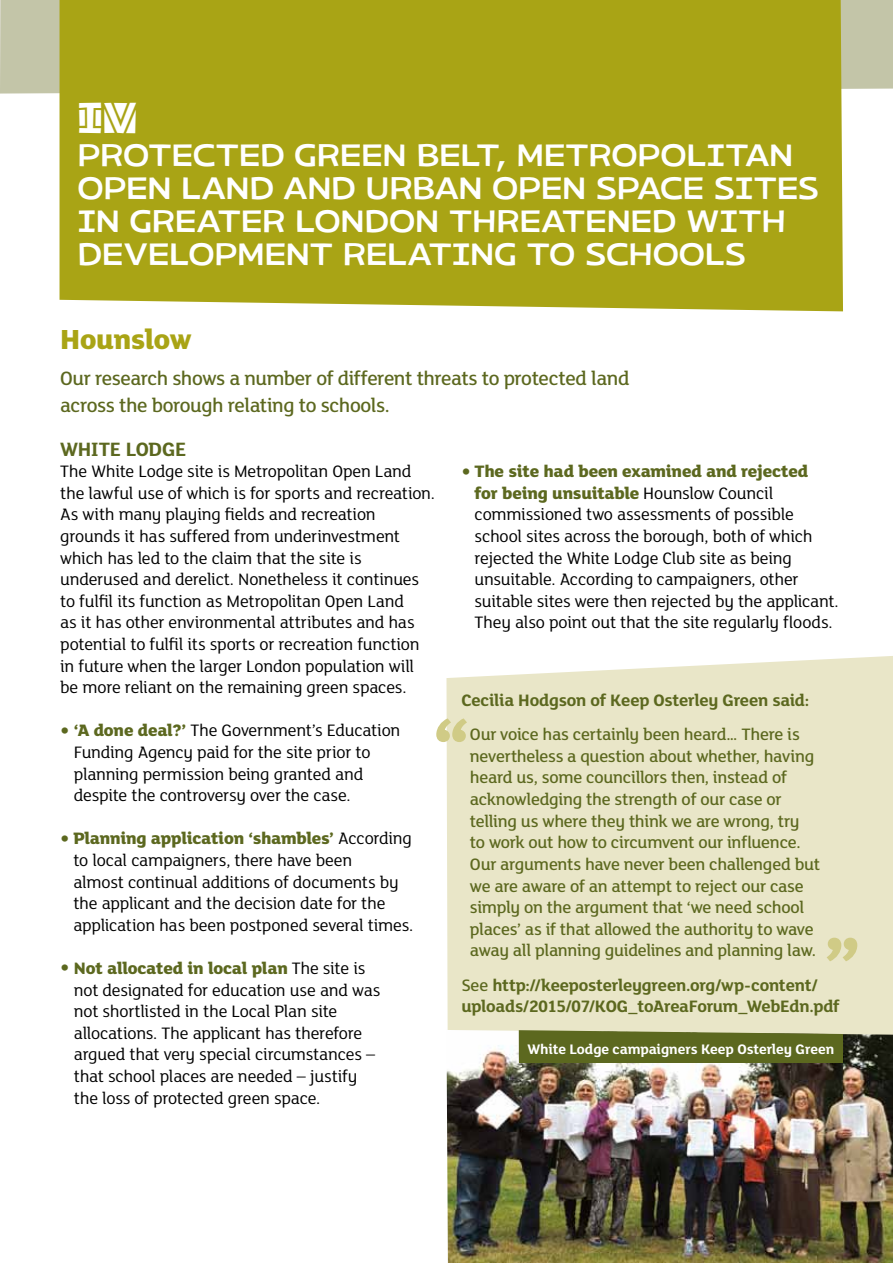
<style>
.page{position:relative;width:893px;height:1263px;background:#fff}
.page>*{position:absolute;margin:0;border:0;box-sizing:border-box;transform-origin:0 0}
.t1{font:42px "Rustic";color:#fff}
.t2{font:30px/33px "Rustic Open";letter-spacing:-.01em;color:#fff}
.t3{font:800 30px "FS Lola";letter-spacing:-.01em;color:#a9a415}
.t4{font:500 21px/27px "FS Lola";letter-spacing:-.025em;color:#5c681f}
.t5{font:700 21px "FS Lola";letter-spacing:-.01em;color:#5c681f}
.t6{font:18px/21.6px "FS Lola";letter-spacing:-.015em;color:#000}
.t7{font:500 18px/21.6px "FS Lola";letter-spacing:-.02em;color:#5c681f}
.t8{font:700 18px/21.6px "FS Lola";letter-spacing:-.015em;color:#5c681f}
.t9{font:700 15px "FS Lola";letter-spacing:-.005em;color:#fff}
.s1{font-weight:800;font-size:24px;color:#5c681f}
.s2{font-weight:800;color:#5c681f}
.s3{font-weight:500}
</style>
<div class="page">
<div style="left:1px;top:0;width:892px;height:94px;background:#c3c5a8"></div>
<hr style="left:0;top:0;width:1px;height:94px;background:#cfc7c0">
<div style="left:446px;top:656px;width:447px;height:374px;background:#e9e6c8"></div>
<div style="left:60px;top:0;width:783px;height:311px;background:#a9a415"></div>
<img style="left:446px;top:1030px;width:447px;height:233px">
<svg style="left:436px;top:718px;width:31px;height:24px"></svg>
<svg style="left:827px;top:938px;width:30px;height:23px"></svg>
<svg style="left:519px;top:1030px;width:324px;height:4px"></svg>
<div style="left:519px;top:1034px;width:324px;height:28px;background:#5c681f"></div>
<h1 class="t1" style="left:78px;top:99px;width:62px">IV</h1>
<h2 class="t2" style="left:78px;top:140px;width:740px">PROTECTED GREEN BELT, METROPOLITAN OPEN LAND AND URBAN OPEN SPACE SITES IN GREATER LONDON THREATENED WITH DEVELOPMENT RELATING TO SCHOOLS</h2>
<h2 class="t3" style="left:60px;top:319px;width:133px">Hounslow</h2>
<p class="t4" style="left:60px;top:364px;width:571px">Our research shows a number of different threats to protected land across the borough relating to schools.</p>
<p class="t5" style="left:60px;top:434px;width:115px">White Lodge</p>
<p class="t6" style="left:60px;top:460px;width:376px">The White Lodge site is Metropolitan Open Land the lawful use of which is for sports and recreation.<br>As with many playing fields and recreation grounds it has suffered from underinvestment which has led to the claim that the site is underused and derelict. Nonetheless it continues to fulfil its function as Metropolitan Open Land<br>as it has other environmental attributes and has potential to fulfil its sports or recreation function in future when the larger London population will be more reliant on the remaining green spaces.</p>
<p class="t6" style="left:74px;top:719px;width:328px;text-indent:-14px"><span class="s1">•</span> <span class="s2">‘A done deal?’</span> The Government’s Education Funding Agency paid for the site prior to planning permission being granted and despite the controversy over the case.</p>
<p class="t6" style="left:73px;top:827px;width:342px;text-indent:-13px"><span class="s1">•</span> <span class="s2">Planning application ‘shambles’</span> According to local campaigners, there have been<br>almost continual additions of documents by the applicant and the decision date for the application has been postponed several times.</p>
<p class="t6" style="left:74px;top:956px;width:308px;text-indent:-14px"><span class="s1">•</span> <span class="s2">Not allocated in local plan</span> The site is not designated for education use and was not shortlisted in the Local Plan site allocations. The applicant has therefore argued that very special circumstances – that school places are needed – justify the loss of protected green space.</p>
<p class="t6" style="left:475px;top:460px;width:366px;text-indent:-13px"><span class="s1">•</span> <span class="s2">The site had been examined and rejected<br>for being unsuitable</span> Hounslow Council commissioned two assessments of possible school sites across the borough, both of which rejected the White Lodge Club site as being unsuitable. According to campaigners, other suitable sites were then rejected by the applicant.<br>They also point out that the site regularly floods.</p>
<p class="t8" style="left:461px;top:688px;width:349px">Cecilia Hodgson of Keep Osterley Green said:</p>
<p class="t7" style="left:470px;top:723px;width:352px">Our voice has certainly been heard… There is nevertheless a question about whether, having heard us, some councillors then, instead of acknowledging the strength of our case or telling us where they think we are wrong, try<br>to work out how to circumvent our influence.<br>Our arguments have never been challenged but we are aware of an attempt to reject our case simply on the argument that ‘we need school places’ as if that allowed the authority to wave away all planning guidelines and planning law.</p>
<p class="t8" style="left:461px;top:973px;width:380px"><span class="s3">See</span> http://keeposterleygreen.org/wp-content/ uploads/2015/07/KOG_toAreaForum_WebEdn.pdf</p>
<p class="t9" style="left:527px;top:1038px;width:308px">White Lodge campaigners Keep Osterley Green</p>
</div>
